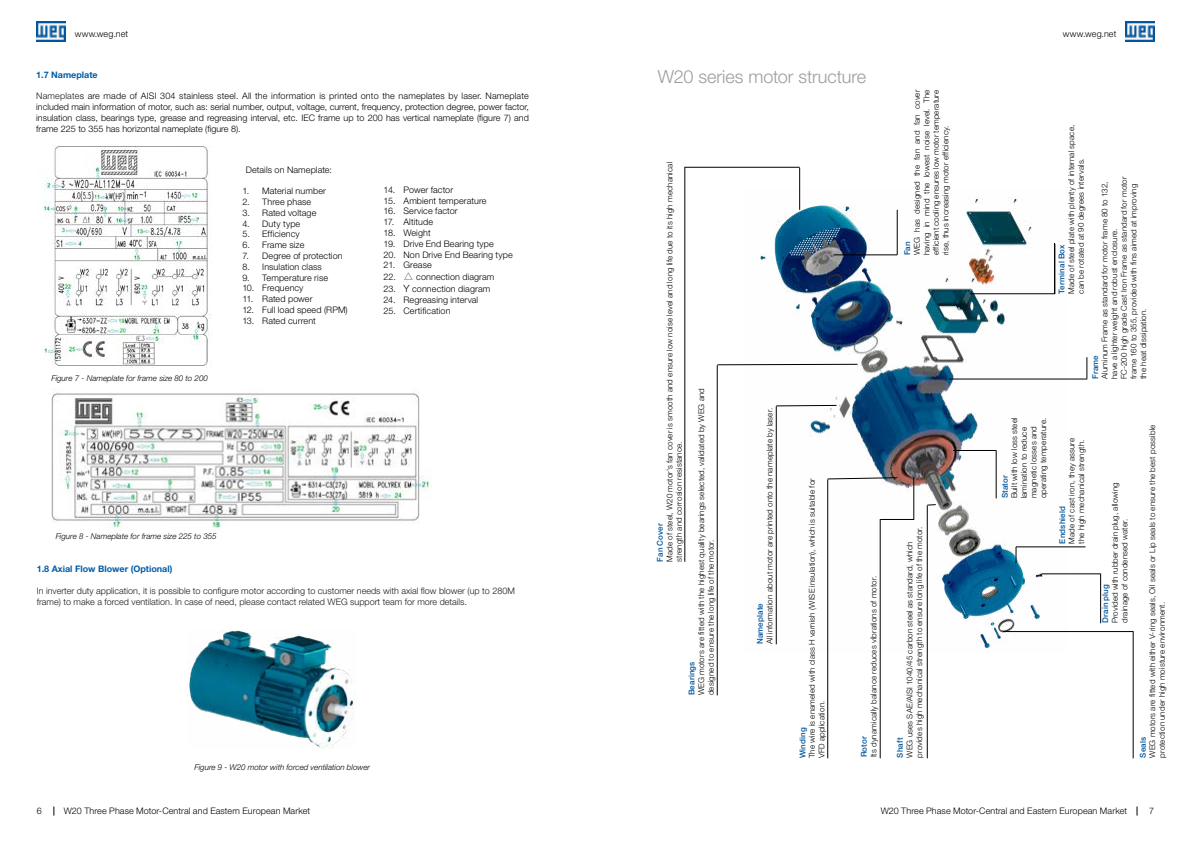
<style>
.page{position:relative;width:1191px;height:842px;background:#fff}
.page>*{position:absolute;margin:0;border:0;box-sizing:border-box;transform-origin:0 0}
.t1{font:300 18px "Helvetica Neue LT Pro";letter-spacing:-.005em;color:#9d9d9c}
.t2{font:300 9px/10.8px "Helvetica Neue LT Pro";letter-spacing:.01em;color:#000;text-align:justify}
.t3{font:300 9px/10.8px "Helvetica Neue LT Pro";color:#1f191a}
.t4{font:700 9px "Helvetica Neue LT Pro";color:#005da8}
.t5{font:300 8px/9.6px "Helvetica Neue LT Pro";letter-spacing:.015em;color:#000}
.t6{font:italic 300 8px "Helvetica Neue LT Pro";color:#000}
.t7{font:500 8px "Helvetica Neue LT Pro";letter-spacing:.015em;color:#00569d}
.s1{color:#1f191a}
.s2{font-family:"Adobe Song Std";font-size:10px}
.s3{font-size:10px}
</style>
<div class="page">
<img style="left:37px;top:22px;width:28px;height:19px">
<img style="left:1125px;top:22px;width:29px;height:19px">
<img style="left:760px;top:190px;width:308px;height:462px">
<img style="left:51px;top:390px;width:379px;height:142px">
<img style="left:188px;top:630px;width:166px;height:118px">
<hr style="left:684px;top:167px;width:1px;height:395px;background:#000">
<hr style="left:684px;top:167px;width:115px;height:1px;background:#000">
<hr style="left:799px;top:168px;width:1px;height:42px;background:#000">
<svg style="left:716px;top:363px;width:142px;height:3px"></svg>
<hr style="left:717px;top:365px;width:1px;height:330px;background:#000">
<svg style="left:775px;top:405px;width:62px;height:2px"></svg>
<hr style="left:776px;top:406px;width:1px;height:238px;background:#000">
<svg style="left:827px;top:477px;width:71px;height:3px"></svg>
<hr style="left:827px;top:479px;width:1px;height:279px;background:#000">
<hr style="left:913px;top:477px;width:1px;height:42px;background:#000">
<hr style="left:880px;top:519px;width:34px;height:1px;background:#000">
<hr style="left:879px;top:519px;width:1px;height:239px;background:#000">
<svg style="left:926px;top:504px;width:10px;height:2px"></svg>
<hr style="left:927px;top:505px;width:1px;height:253px;background:#000">
<hr style="left:1002px;top:631px;width:131px;height:1px;background:#000">
<hr style="left:1132px;top:631px;width:1px;height:127px;background:#000">
<hr style="left:1042px;top:573px;width:58px;height:1px;background:#000">
<hr style="left:1100px;top:573px;width:1px;height:50px;background:#000">
<svg style="left:1015px;top:547px;width:1px;height:16px"></svg>
<hr style="left:1016px;top:546px;width:69px;height:1px;background:#000">
<hr style="left:953px;top:450px;width:43px;height:1px;background:#000">
<hr style="left:995px;top:450px;width:1px;height:48px;background:#000">
<hr style="left:948px;top:379px;width:139px;height:1px;background:#000">
<svg style="left:1086px;top:357px;width:1px;height:22px"></svg>
<hr style="left:833px;top:254px;width:64px;height:1px;background:#000">
<hr style="left:897px;top:210px;width:1px;height:45px;background:#000">
<hr style="left:969px;top:293px;width:85px;height:1px;background:#000">
<hr style="left:1054px;top:244px;width:1px;height:50px;background:#000">
<img style="left:41px;top:145px;width:171px;height:223px">
<p class="t2" style="left:75px;top:28px;width:55px">www.weg.net</p>
<p class="t2" style="left:1062px;top:28px;width:55px">www.weg.net</p>
<p class="t4" style="left:36px;top:69px;width:63px">1.7 Nameplate</p>
<p class="t2" style="left:36px;top:90px;width:494px"><span class="s1">Nameplate</span>s are made of AISI 304 stainless steel. All the information is printed onto the nameplates by laser. Nameplate included main information of motor, such as: serial number, output, voltage, current, frequency, protection degree, power factor, insulation class, bearings type, grease and regreasing interval, etc. IEC frame up to 200 has vertical nameplate (figure 7) and frame 225 to 355 has horizontal nameplate (figure 8).</p>
<p class="t2" style="left:246px;top:164px;width:88px">Details on Nameplate:</p>
<p class="t2" style="left:242px;top:185px;width:85px">1. Material number</p>
<p class="t2" style="left:242px;top:196px;width:70px">2. Three phase</p>
<p class="t2" style="left:242px;top:207px;width:75px">3. Rated voltage</p>
<p class="t2" style="left:242px;top:218px;width:59px">4. Duty type</p>
<p class="t2" style="left:242px;top:229px;width:59px">5. Efficiency</p>
<p class="t2" style="left:242px;top:239px;width:63px">6. Frame size</p>
<p class="t2" style="left:242px;top:250px;width:102px">7. Degree of protection</p>
<p class="t2" style="left:242px;top:261px;width:81px">8. Insulation class</p>
<p class="t2" style="left:242px;top:272px;width:87px">9. Temperature rise</p>
<p class="t2" style="left:242px;top:283px;width:63px">10. Frequency</p>
<p class="t2" style="left:242px;top:293px;width:72px">11. Rated power</p>
<p class="t2" style="left:242px;top:304px;width:107px">12. Full load speed (RPM)</p>
<p class="t2" style="left:242px;top:315px;width:75px">13. Rated current</p>
<p class="t2" style="left:384px;top:184px;width:71px">14. Power factor</p>
<p class="t2" style="left:383px;top:195px;width:104px">15. Ambient temperature</p>
<p class="t2" style="left:383px;top:206px;width:75px">16. Service factor</p>
<p class="t2" style="left:383px;top:216px;width:51px">17. Altitude</p>
<p class="t2" style="left:383px;top:227px;width:49px">18. Weight</p>
<p class="t2" style="left:383px;top:238px;width:112px">19. Drive End Bearing type</p>
<p class="t2" style="left:383px;top:249px;width:131px">20. Non Drive End Bearing type</p>
<p class="t2" style="left:383px;top:260px;width:50px">21. Grease</p>
<p class="t2" style="left:383px;top:272px;width:112px">22. <span class="s2">△</span> connection diagram</p>
<p class="t2" style="left:384px;top:284px;width:108px">23. <span class="s3">Y</span> connection diagram</p>
<p class="t2" style="left:384px;top:294px;width:96px">24. Regreasing interval</p>
<p class="t2" style="left:384px;top:305px;width:68px">25. Certification</p>
<p class="t6" style="left:51px;top:373px;width:158px">Figure 7 - Nameplate for frame size 80 to 200</p>
<p class="t6" style="left:56px;top:531px;width:162px">Figure 8 - Nameplate for frame size 225 to 355</p>
<p class="t4" style="left:37px;top:563px;width:137px">1.8 Axial Flow Blower (Optional)</p>
<p class="t3" style="left:37px;top:585px;width:480px">In inverter duty application, it is possible to configure motor according to customer needs with axial flow blower (up to 280M frame) to make a forced ventilation. In case of need, please contact related WEG support team for more details.</p>
<p class="t6" style="left:194px;top:762px;width:177px">Figure 9 - W20 motor with forced ventilation blower</p>
<h1 class="t1" style="left:658px;top:65px;width:210px">W20 series motor structure</h1>
<p class="t5" style="left:664px;top:562px;width:401px;rotate:-90deg">Made of steel, W20 motor's fan cover is smooth and ensure low noise level and long life due to its high mechanical strength and corrosion resistance.</p>
<p class="t5" style="left:696px;top:695px;width:309px;rotate:-90deg">WEG motors are fitted with the highest quality bearings selected, validated by WEG and designed to ensure the long life of the motor.</p>
<p class="t7" style="left:655px;top:562px;width:40px;rotate:-90deg">Fan Cover</p>
<p class="t7" style="left:687px;top:695px;width:35px;rotate:-90deg">Bearings</p>
<p class="t5" style="left:764px;top:644px;width:238px;rotate:-90deg">All information about motor are printed onto the nameplate by laser.</p>
<p class="t7" style="left:755px;top:644px;width:42px;rotate:-90deg">Nameplate</p>
<p class="t5" style="left:807px;top:758px;width:281px;rotate:-90deg">The wire is enameled with class H varnish (WISE insulation), which is suitable for<br>VFD application.</p>
<p class="t7" style="left:797px;top:758px;width:32px;rotate:-90deg">Winding</p>
<p class="t5" style="left:868px;top:757px;width:183px;rotate:-90deg">Its dynamically balance reduces vibrations of motor.</p>
<p class="t7" style="left:859px;top:757px;width:23px;rotate:-90deg">Rotor</p>
<p class="t5" style="left:912px;top:255px;width:167px;text-align:justify;rotate:-90deg">WEG has designed the fan and fan cover having in mind the lowest noise level. The efficient cooling ensures low motor temperature rise, thus increasing motor efficiency.</p>
<p class="t7" style="left:902px;top:255px;width:15px;rotate:-90deg">Fan</p>
<p class="t5" style="left:904px;top:758px;width:232px;rotate:-90deg">WEG uses SAE/AISI 1040/45 carbon steel as standard, which provides high mechanical strength to ensure long life of the motor.</p>
<p class="t7" style="left:895px;top:758px;width:22px;rotate:-90deg">Shaft</p>
<p class="t5" style="left:1066px;top:294px;width:170px;rotate:-90deg">Made of steel plate with plenty of internal space, can be rotated at 90 degrees intervals.</p>
<p class="t5" style="left:1099px;top:379px;width:204px;rotate:-90deg">Aluminum Frame as standard for motor frame 80 to 132, have a lighter weight and robust enclosure.<br>FC-200 high grade Cast Iron Frame as standard for motor frame 160 to 355, provided with fins aimed at improving the heat dissipation.</p>
<p class="t7" style="left:1056px;top:294px;width:51px;rotate:-90deg">Terminal Box</p>
<p class="t7" style="left:1090px;top:379px;width:25px;rotate:-90deg">Frame</p>
<p class="t5" style="left:1009px;top:498px;width:82px;rotate:-90deg">Built with low loss steel lamination to reduce magnetic losses and operating temperature.</p>
<p class="t7" style="left:1000px;top:498px;width:25px;rotate:-90deg">Stator</p>
<p class="t5" style="left:1066px;top:544px;width:107px;rotate:-90deg">Made of cast iron, they assure the high mechanical strength.</p>
<p class="t7" style="left:1057px;top:544px;width:39px;rotate:-90deg">Endshield</p>
<p class="t5" style="left:1110px;top:623px;width:142px;rotate:-90deg">Provided with rubber drain plug, allowing drainage of condensed water.</p>
<p class="t7" style="left:1100px;top:623px;width:40px;rotate:-90deg">Drain plug</p>
<p class="t5" style="left:1147px;top:758px;width:334px;rotate:-90deg">WEG motors are fitted with either V-ring seals, Oil seals or Lip seals to ensure the best possible protection under high moisture environment.</p>
<p class="t7" style="left:1138px;top:758px;width:22px;rotate:-90deg">Seals</p>
<p class="t2" style="left:37px;top:805px;width:7px">6</p>
<p class="t2" style="left:64px;top:805px;width:248px">W20 Three Phase Motor-Central and Eastern European Market</p>
<p class="t2" style="left:880px;top:805px;width:248px">W20 Three Phase Motor-Central and Eastern European Market</p>
<p class="t2" style="left:1149px;top:805px;width:7px">7</p>
</div>
